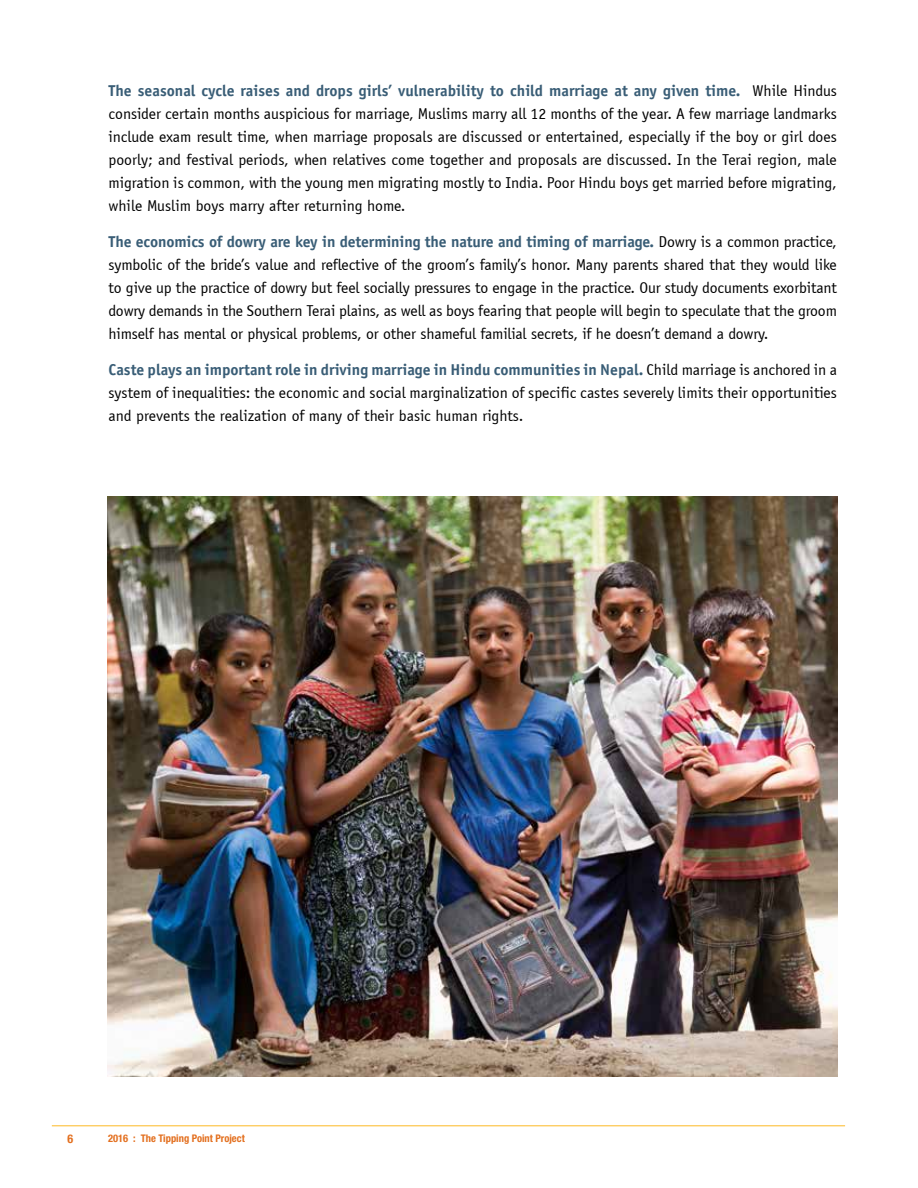
<style>
.page{position:relative;width:918px;height:1188px;background:#fff}
.page>*{position:absolute;margin:0;border:0;box-sizing:border-box;transform-origin:0 0}
.t1{font:15.75px/23.1px "Officina Sans";color:#000;text-align:justify}
.t2{font:700 15.75px "Officina Sans Std";color:#395d76}
.t3{font:700 condensed 12px "Helvetica Neue LT Std";color:#e36f1e}
.t4{font:700 condensed 10.5px "Helvetica Neue LT Std";color:#e36f1e}
.s1{font-family:"Officina Sans";font-weight:400;color:#000}
</style>
<div class="page">
<hr style="left:52px;top:1125px;width:793px;height:1px;background:#fdb924">
<img style="left:108px;top:497px;width:730px;height:580px">
<p class="t2" style="left:109px;top:80px;width:730px">The seasonal cycle raises and drops girls’ vulnerability to child marriage at any given time. <span class="s1">While Hindus</span></p>
<p class="t1" style="left:109px;top:102px;width:730px">consider certain months auspicious for marriage, Muslims marry all 12 months of the year. A few marriage landmarks include exam result time, when marriage proposals are discussed or entertained, especially if the boy or girl does poorly; and festival periods, when relatives come together and proposals are discussed. In the Terai region, male migration is common, with the young men migrating mostly to India. Poor Hindu boys get married before migrating, while Muslim boys marry after returning home.</p>
<p class="t2" style="left:109px;top:232px;width:730px">The economics of dowry are key in determining the nature and timing of marriage. <span class="s1">Dowry is a common practice,</span></p>
<p class="t1" style="left:109px;top:253px;width:730px">symbolic of the bride’s value and reflective of the groom’s family’s honor. Many parents shared that they would like to give up the practice of dowry but feel socially pressures to engage in the practice. Our study documents exorbitant dowry demands in the Southern Terai plains, as well as boys fearing that people will begin to speculate that the groom himself has mental or physical problems, or other shameful familial secrets, if he doesn’t demand a dowry.</p>
<p class="t2" style="left:109px;top:360px;width:730px">Caste plays an important role in driving marriage in Hindu communities in Nepal. <span class="s1">Child marriage is anchored in a</span></p>
<p class="t1" style="left:109px;top:381px;width:730px">system of inequalities: the economic and social marginalization of specific castes severely limits their opportunities and prevents the realization of many of their basic human rights.</p>
<p class="t3" style="left:68px;top:1132px;width:7px">6</p>
<p class="t4" style="left:108px;top:1132px;width:138px">2016 : The Tipping Point Project</p>
</div>
